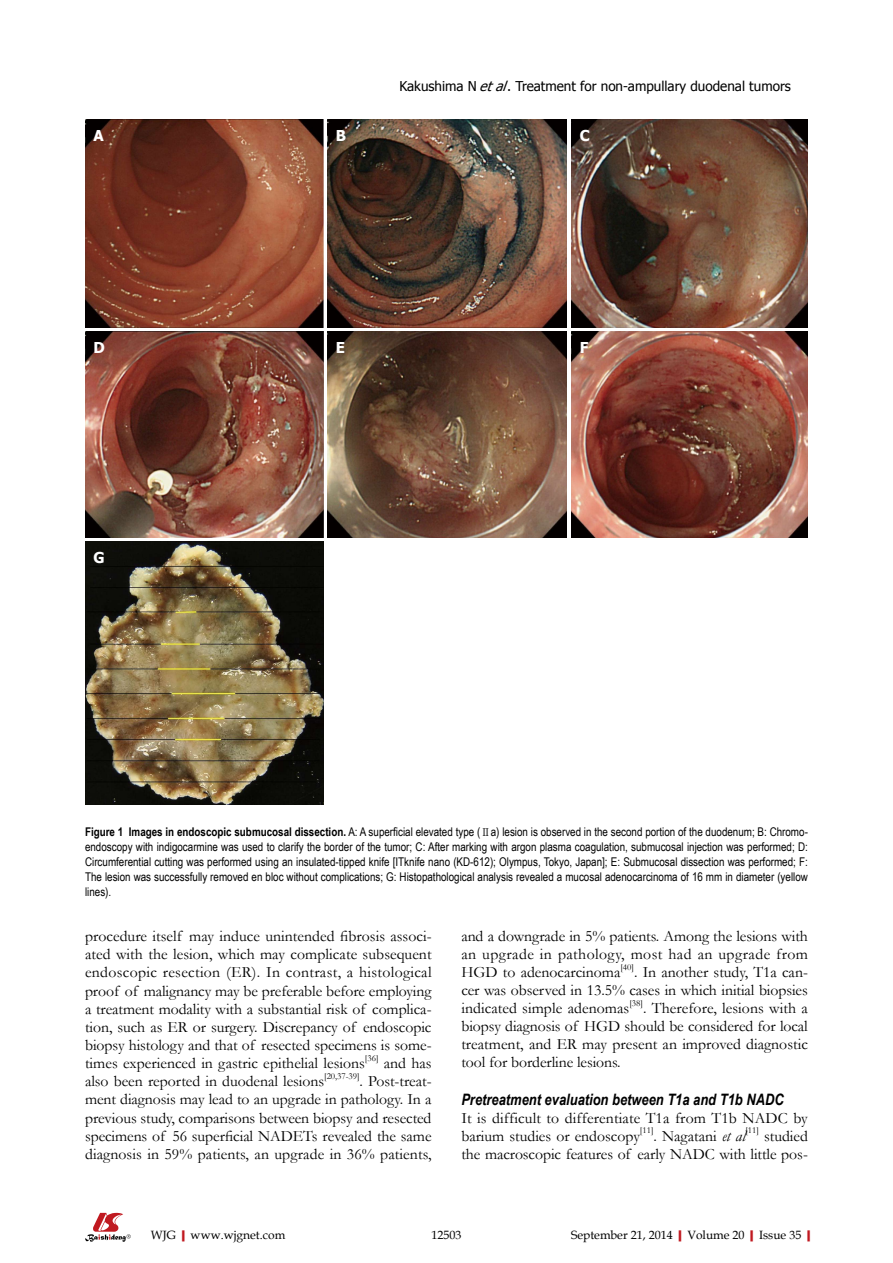
<style>
.page{position:relative;width:893px;height:1263px;background:#fff}
.page>*{position:absolute;margin:0;border:0;box-sizing:border-box;transform-origin:0 0}
.t1{font:15.75px/18.1px "Garamond";color:#000;text-align:justify}
.t2{font:700 15px "Tahoma";color:#fff}
.t3{font:13.5px "Tahoma";color:#000}
.t4{font:12px/15px "Arial Narrow";color:#000;text-align:justify}
.t5{font:12px "Book Antiqua";color:#000}
.t6{font:9.15px "Garamond";color:#000}
.s1{font-style:italic}
.s2{font-weight:700}
.s3{font-family:"Koz Min Pro";font-size:10.5px}
.s4{font-family:"Arial Narrow";font-weight:700;font-style:italic}
.s5{font-weight:700;color:#c01920}
</style>
<div class="page">
<svg style="left:85px;top:1213px;width:46px;height:29px"></svg>
<img style="left:85px;top:119px;width:238px;height:208px">
<img style="left:327px;top:119px;width:240px;height:208px">
<img style="left:571px;top:119px;width:237px;height:208px">
<img style="left:85px;top:331px;width:238px;height:207px">
<img style="left:327px;top:331px;width:240px;height:207px">
<img style="left:571px;top:331px;width:237px;height:207px">
<img style="left:85px;top:542px;width:238px;height:263px">
<p class="t3" style="left:400px;top:77px;width:393px">Kakushima N <span class="s1">etal</span>. Treatment for non-ampullary duodenal tumors</p>
<p class="t2" style="left:94px;top:125px;width:12px">A</p>
<p class="t2" style="left:336px;top:125px;width:12px">B</p>
<p class="t2" style="left:580px;top:125px;width:12px">C</p>
<p class="t2" style="left:94px;top:337px;width:13px">D</p>
<p class="t2" style="left:336px;top:337px;width:11px">E</p>
<p class="t2" style="left:580px;top:337px;width:10px">F</p>
<p class="t2" style="left:94px;top:547px;width:13px">G</p>
<p class="t4" style="left:85px;top:824px;width:724px"><span class="s2">Figure 1 Images in endoscopic submucosal dissection.</span> A: A superficial elevated type (<span class="s3">Ⅱ</span>a) lesion is observed in the second portion of the duodenum; B: Chromo&shy;endoscopy with indigocarmine was used to clarify the border of the tumor; C: After marking with argon plasma coagulation, submucosal injection was performed; D:<br>Circumferential cutting was performed using an insulated-tipped knife [ITknife nano (KD-612); Olympus, Tokyo, Japan]; E: Submucosal dissection was performed; F:<br>The lesion was successfully removed en bloc without complications; G: Histopathological analysis revealed a mucosal adenocarcinoma of 16 mm in diameter (yellow lines).</p>
<p class="t1" style="left:85px;top:927px;width:348px">procedure itself may induce unintended fibrosis associ&shy;ated with the lesion, which may complicate subsequent endoscopic resection (ER). In contrast, a histological proof of malignancy may be preferable before employing a treatment modality with a substantial risk of complica&shy;tion, such as ER or surgery. Discrepancy of endoscopic biopsy histology and that of resected specimens is some&shy;times experienced in gastric epithelial lesions</p>
<p class="t6" style="left:365px;top:1051px;width:15px">[36]</p>
<p class="t1" style="left:384px;top:1054px;width:49px">and has</p>
<p class="t1" style="left:85px;top:1072px;width:241px">also been reported in duodenal lesions</p>
<p class="t6" style="left:324px;top:1070px;width:37px">[20,37-39]</p>
<p class="t1" style="left:85px;top:1072px;width:348px;text-indent:275px">. Post-treat&shy;ment diagnosis may lead to an upgrade in pathology. In a previous study, comparisons between biopsy and resected specimens of 56 superficial NADETs revealed the same diagnosis in 59% patients, an upgrade in 36% patients,</p>
<p class="t1" style="left:461px;top:927px;width:348px">and a downgrade in 5% patients. Among the lesions with an upgrade in pathology, most had an upgrade from HGD to adenocarcinoma</p>
<p class="t6" style="left:620px;top:961px;width:15px">[40]</p>
<p class="t1" style="left:461px;top:963px;width:348px;text-indent:173px">. In another study, T1a can&shy;cer was observed in 13.5% cases in which initial biopsies indicated simple adenomas</p>
<p class="t6" style="left:629px;top:997px;width:15px">[38]</p>
<p class="t1" style="left:461px;top:999px;width:348px;text-indent:182px">. Therefore, lesions with a biopsy diagnosis of HGD should be considered for local treatment, and ER may present an improved diagnostic tool for borderline lesions.</p>
<p class="t1" style="left:461px;top:1090px;width:348px;text-align:left"><span class="s4">Pretreatment evaluation between T1a and T1b NADC<br></span>It is difficult to differentiate T1a from T1b NADC by barium studies or endoscopy</p>
<p class="t6" style="left:640px;top:1124px;width:15px">[11]</p>
<p class="t1" style="left:653px;top:1126px;width:93px">. Nagatani <span class="s1">et al</span></p>
<p class="t6" style="left:745px;top:1124px;width:15px">[11]</p>
<p class="t1" style="left:461px;top:1126px;width:348px;text-align:right">studied<br>the macroscopic features of early NADC with little pos-</p>
<p class="t5" style="left:151px;top:1226px;width:136px">WJG<span class="s5">|</span>www.wjgnet.com</p>
<p class="t5" style="left:431px;top:1226px;width:31px">12503</p>
<p class="t5" style="left:571px;top:1226px;width:246px">September 21, 2014<span class="s5">|</span>Volume 20<span class="s5">|</span>Issue 35<span class="s5">|</span></p>
</div>
